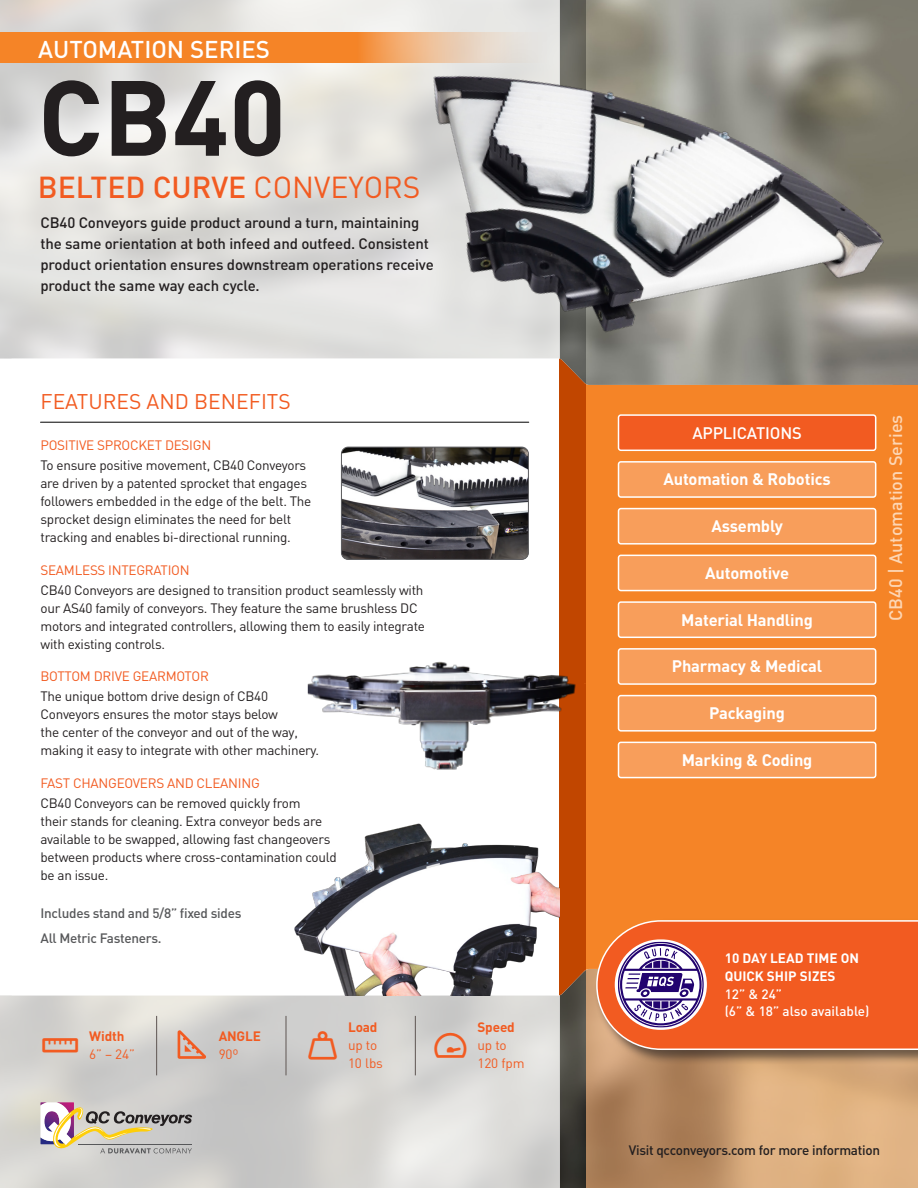
<style>
.page{position:relative;width:918px;height:1188px;background:#fff}
.page>*{position:absolute;margin:0;border:0;box-sizing:border-box;transform-origin:0 0}
.t1{font:700 105px "DIN";color:#231f20}
.Industry_Focus{font:500 30px "DIN";color:#f25b21}
.t2{font:28.5px "Font Awesome 5 Pro";color:#f25b21}
.t3{font:500 24px "DIN";color:#fff}
.t4{font:21px "DIN";color:#f25b21}
.Industry_Focus-2{font:500 18px "DIN";color:#fdd6b4}
.t5{font:700 16.5px "DIN";letter-spacing:-.01em;color:#fff}
.t6{font:500 16.5px "DIN";letter-spacing:-.01em;color:#fff}
.Intro_Paragraph{font:500 15px/21px "DIN";letter-spacing:-.01em;color:#231f20}
.Body_Copy{font:13.5px/18px "DIN";letter-spacing:-.02em;color:#231f20}
.AS_Section_Header_co{font:13.5px "DIN";letter-spacing:-.02em;color:#f25b21}
.Body_Copy-2{font:500 13.5px "DIN";letter-spacing:-.02em;color:#57585a}
.Body_Copy-3{font:500 13.5px "DIN";letter-spacing:-.02em;color:#231f20}
.IS_Section_Header{font:700 13.5px/18px "DIN";color:#fff}
.Body_Copy-4{font:500 13.5px/16.5px "DIN";color:#fff}
.t7{font:700 13.5px "DIN";letter-spacing:-.01em;color:#f25b21}
.s1{font-weight:400}
</style>
<div class="page">
<svg style="left:586px;top:1059px;width:332px;height:129px;background:#c99c70"></svg>
<svg style="left:560px;top:0;width:26px;height:1188px;background:#3f3e38"></svg>
<svg style="left:0;top:0;width:560px;height:359px;background:#e1e1de"></svg>
<svg style="left:0;top:995px;width:560px;height:193px;background:#d4d3d0"></svg>
<div style="left:0;top:32px;width:560px;height:31px;background:#f58427"></div>
<div style="left:584px;top:359px;width:334px;height:370px;background:#f58427"></div>
<div style="left:560px;top:359px;width:26px;height:370px;background:#c14600"></div>
<svg style="left:559px;top:378px;width:334px;height:7px;background:#948a7e"></svg>
<div style="left:584px;top:684px;width:334px;height:311px;background:#f58427"></div>
<div style="left:560px;top:684px;width:26px;height:311px;background:#c14600"></div>
<svg style="left:40px;top:1102px;width:152px;height:52px;background:#c4bbb0"></svg>
<hr style="left:79px;top:1144px;width:113px;height:1px;background:#57585a">
<div style="left:619px;top:415px;width:257px;height:35px;background:#f25b21;border-radius:2px"></div>
<div style="left:618px;top:414px;width:258px;height:37px;border:2px solid #fff;border-radius:2px"></div>
<div style="left:619px;top:462px;width:257px;height:35px;background:#f89e5b;border-radius:2px"></div>
<div style="left:618px;top:461px;width:258px;height:37px;border:2px solid #fff;border-radius:2px"></div>
<div style="left:619px;top:602px;width:257px;height:35px;background:#f89e5b;border-radius:2px"></div>
<div style="left:618px;top:601px;width:258px;height:37px;border:2px solid #fff;border-radius:2px"></div>
<div style="left:619px;top:509px;width:257px;height:35px;background:#f89e5b;border-radius:2px"></div>
<div style="left:618px;top:508px;width:258px;height:37px;border:2px solid #fff;border-radius:2px"></div>
<div style="left:619px;top:649px;width:257px;height:35px;background:#f89e5b;border-radius:2px"></div>
<div style="left:618px;top:648px;width:258px;height:37px;border:2px solid #fff;border-radius:2px"></div>
<div style="left:619px;top:555px;width:257px;height:36px;background:#f89e5b;border-radius:2px"></div>
<div style="left:618px;top:555px;width:258px;height:36px;border:2px solid #fff;border-radius:2px"></div>
<div style="left:619px;top:696px;width:257px;height:35px;background:#f89e5b;border-radius:2px"></div>
<div style="left:618px;top:695px;width:258px;height:37px;border:2px solid #fff;border-radius:2px"></div>
<div style="left:619px;top:742px;width:257px;height:36px;background:#f89e5b;border-radius:2px"></div>
<div style="left:618px;top:742px;width:258px;height:36px;border:2px solid #fff;border-radius:2px"></div>
<hr style="left:40px;top:422px;width:489px;height:1px;background:#000">
<hr style="left:156px;top:1016px;width:1px;height:59px;background:#6b6360">
<hr style="left:415px;top:1016px;width:1px;height:59px;background:#6b6360">
<hr style="left:285px;top:1016px;width:2px;height:59px;background:#6b6360">
<div style="left:595px;top:919px;width:323px;height:146px;background:#231f20;opacity:.6"></div>
<img style="left:308px;top:615px;width:278px;height:191px">
<img style="left:388px;top:20px;width:530px;height:358px">
<img style="left:303px;top:807px;width:257px;height:112px">
<img style="left:341px;top:447px;width:187px;height:112px">
<div style="left:341px;top:447px;width:188px;height:113px;border:1px solid #59595c;border-radius:7px"></div>
<svg style="left:12px;top:919px;width:906px;height:140px"></svg>
<h3 class="t3" style="left:38px;top:34px;width:233px">AUTOMATION SERIES</h3>
<p class="t1" style="left:38px;top:49px;width:250px">CB40</p>
<p class="Industry_Focus" style="left:38px;top:168px;width:384px">BELTED CURVE <span class="s1">CONVEYORS</span></p>
<p class="Intro_Paragraph" style="left:40px;top:212px;width:395px">CB40 Conveyors guide product around a turn, maintaining the same orientation at both infeed and outfeed. Consistent product orientation ensures downstream operations receive product the same way each cycle.</p>
<p class="t4" style="left:40px;top:388px;width:252px">FEATURES AND BENEFITS</p>
<p class="AS_Section_Header_co" style="left:40px;top:437px;width:172px">POSITIVE SPROCKET DESIGN</p>
<p class="Body_Copy" style="left:40px;top:456px;width:272px">To ensure positive movement, CB40 Conveyors are driven by a patented sprocket that engages followers embedded in the edge of the belt. The sprocket design eliminates the need for belt tracking and enables bi-directional running.</p>
<p class="AS_Section_Header_co" style="left:40px;top:561px;width:151px">SEAMLESS INTEGRATION</p>
<p class="Body_Copy" style="left:40px;top:581px;width:386px">CB40 Conveyors are designed to transition product seamlessly with our AS40 family of conveyors. They feature the same brushless DC motors and integrated controllers, allowing them to easily integrate with existing controls.</p>
<p class="AS_Section_Header_co" style="left:40px;top:668px;width:170px">BOTTOM DRIVE GEARMOTOR</p>
<p class="Body_Copy" style="left:40px;top:687px;width:280px">The unique bottom drive design of CB40<br>Conveyors ensures the motor stays below<br>the center of the conveyor and out of the way, making it easy to integrate with other machinery.</p>
<p class="AS_Section_Header_co" style="left:40px;top:774px;width:221px">FAST CHANGEOVERS AND CLEANING</p>
<p class="Body_Copy" style="left:40px;top:794px;width:298px">CB40 Conveyors can be removed quickly from<br>their stands for cleaning. Extra conveyor beds are available to be swapped, allowing fast changeovers between products where cross-contamination could be an issue.</p>
<p class="Body_Copy-2" style="left:40px;top:905px;width:203px">Includes stand and 5/8” fixed sides</p>
<p class="Body_Copy-2" style="left:40px;top:929px;width:123px">All Metric Fasteners.</p>
<p class="t2" style="left:42px;top:1031px;width:37px">◆●□□■▼●</p>
<p class="t7" style="left:89px;top:1028px;width:37px">Width</p>
<p class="AS_Section_Header_co" style="left:89px;top:1046px;width:47px">6” – 24”</p>
<p class="t7" style="left:219px;top:1028px;width:44px">ANGLE</p>
<p class="AS_Section_Header_co" style="left:219px;top:1046px;width:21px">90º</p>
<p class="t2" style="left:308px;top:1031px;width:31px">▼■■</p>
<p class="t7" style="left:348px;top:1019px;width:31px">Load</p>
<p class="AS_Section_Header_co" style="left:348px;top:1037px;width:31px">up to</p>
<p class="AS_Section_Header_co" style="left:348px;top:1055px;width:36px">10 lbs</p>
<p class="t2" style="left:434px;top:1031px;width:34px">▼□▼▲▼▲▼</p>
<p class="t7" style="left:477px;top:1019px;width:39px">Speed</p>
<p class="AS_Section_Header_co" style="left:477px;top:1037px;width:31px">up to</p>
<p class="AS_Section_Header_co" style="left:477px;top:1055px;width:49px">120 fpm</p>
<p class="t6" style="left:692px;top:422px;width:111px">APPLICATIONS</p>
<p class="t5" style="left:663px;top:469px;width:169px">Automation &amp; Robotics</p>
<p class="t5" style="left:711px;top:515px;width:73px">Assembly</p>
<p class="t5" style="left:705px;top:562px;width:85px">Automotive</p>
<p class="t5" style="left:681px;top:609px;width:133px">Material Handling</p>
<p class="t5" style="left:672px;top:656px;width:152px">Pharmacy &amp; Medical</p>
<p class="t5" style="left:709px;top:702px;width:77px">Packaging</p>
<p class="t5" style="left:682px;top:749px;width:132px">Marking &amp; Coding</p>
<p class="Industry_Focus-2" style="left:884px;top:621px;width:208px;rotate:-90deg">CB40 | Automation Series</p>
<p class="IS_Section_Header" style="left:725px;top:948px;width:136px">10 DAY LEAD TIME ON<br>QUICK SHIP SIZES</p>
<p class="Body_Copy-4" style="left:725px;top:986px;width:146px">12” &amp; 24”<br>(6” &amp; 18” also available)</p>
<p class="Body_Copy-3" style="left:629px;top:1142px;width:253px">Visit qcconveyors.com for more information</p>
</div>
